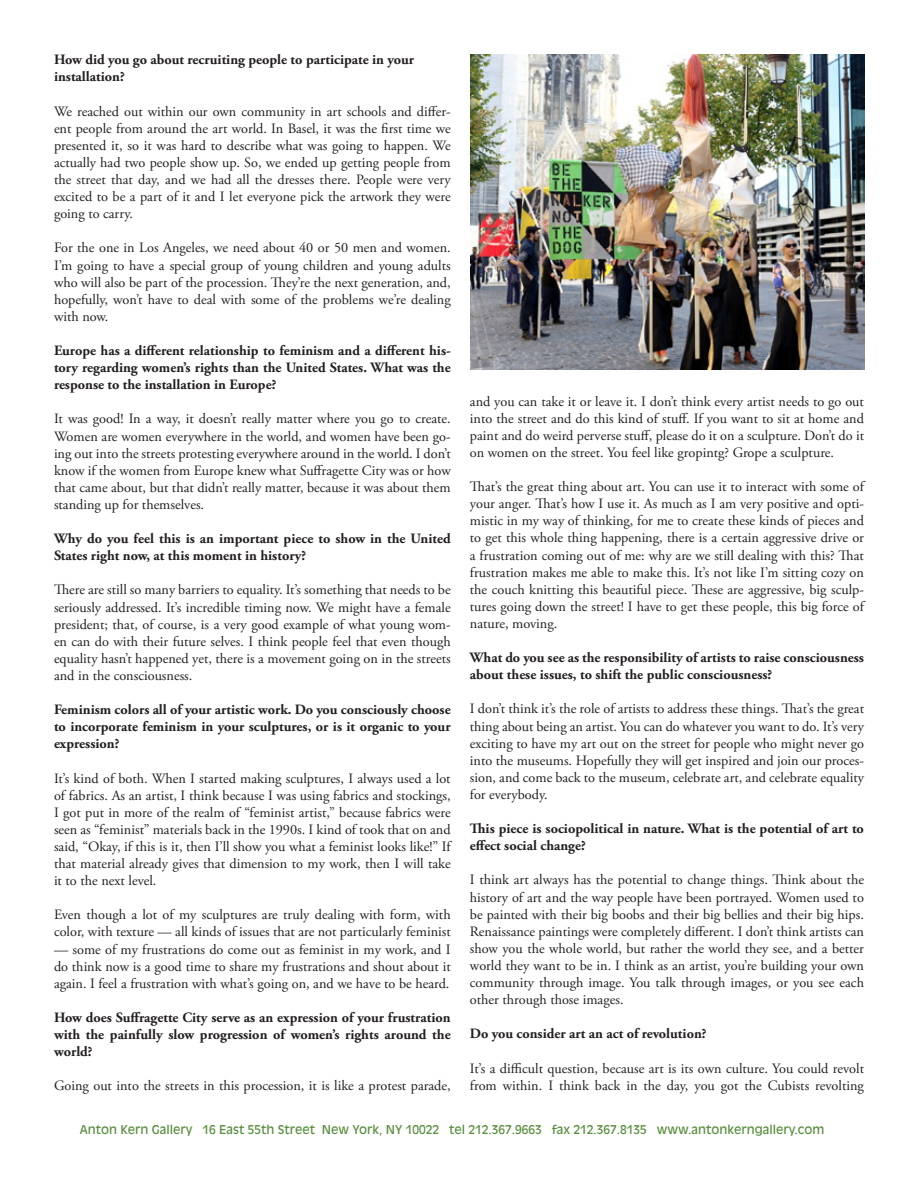
<style>
.page{position:relative;width:918px;height:1188px;background:#fff}
.page>*{position:absolute;margin:0;border:0;box-sizing:border-box;transform-origin:0 0}
.t1{font:14.25px/17.1px "Adobe Garamond Pro";color:#231f20;text-align:justify}
.t2{font:700 14.25px/17.1px "Adobe Garamond Pro";color:#231f20}
.t3{font:12px "Antique Olive";color:#598f3f}
</style>
<div class="page">
<img style="left:470px;top:54px;width:394px;height:316px">
<p class="t2" style="left:54px;top:52px;width:362px">How did you go about recruiting people to participate in your installation?</p>
<p class="t1" style="left:54px;top:103px;width:398px">We reached out within our own community in art schools and differ&shy;ent people from around the art world. In Basel, it was the first time we presented it, so it was hard to describe what was going to happen. We actually had two people show up. So, we ended up getting people from the street that day, and we had all the dresses there. People were very excited to be a part of it and I let everyone pick the artwork they were going to carry.</p>
<p class="t1" style="left:54px;top:240px;width:398px">For the one in Los Angeles, we need about 40 or 50 men and women.<br>I’m going to have a special group of young children and young adults who will also be part of the procession. They’re the next generation, and, hopefully, won’t have to deal with some of the problems we’re dealing with now.</p>
<p class="t2" style="left:54px;top:342px;width:398px;text-align:justify">Europe has a different relationship to feminism and a different his&shy;tory regarding women’s rights than the United States. What was the response to the installation in Europe?</p>
<p class="t1" style="left:54px;top:411px;width:398px">It was good! In a way, it doesn’t really matter where you go to create.<br>Women are women everywhere in the world, and women have been go&shy;ing out into the streets protesting everywhere around in the world. I don’t know if the women from Europe knew what Suffragette City was or how that came about, but that didn’t really matter, because it was about them standing up for themselves.</p>
<p class="t2" style="left:54px;top:530px;width:398px">Why do you feel this is an important piece to show in the United<br>States right now, at this moment in history?</p>
<p class="t1" style="left:54px;top:582px;width:398px">There are still so many barriers to equality. It’s something that needs to be seriously addressed. It’s incredible timing now. We might have a female president; that, of course, is a very good example of what young wom&shy;en can do with their future selves. I think people feel that even though equality hasn’t happened yet, there is a movement going on in the streets and in the consciousness.</p>
<p class="t2" style="left:54px;top:701px;width:398px;text-align:justify">Feminism colors all of your artistic work. Do you consciously choose to incorporate feminism in your sculptures, or is it organic to your expression?</p>
<p class="t1" style="left:54px;top:770px;width:398px">It’s kind of both. When I started making sculptures, I always used a lot of fabrics. As an artist, I think because I was using fabrics and stockings, I got put in more of the realm of “feminist artist,” because fabrics were seen as “feminist” materials back in the 1990s. I kind of took that on and said, “Okay, if this is it, then I’ll show you what a feminist looks like!” If that material already gives that dimension to my work, then I will take it to the next level.</p>
<p class="t1" style="left:54px;top:907px;width:398px">Even though a lot of my sculptures are truly dealing with form, with color, with texture — all kinds of issues that are not particularly feminist</p>
<p class="t1" style="left:54px;top:941px;width:398px">— some of my frustrations do come out as feminist in my work, and I do think now is a good time to share my frustrations and shout about it again. I feel a frustration with what’s going on, and we have to be heard.</p>
<p class="t2" style="left:54px;top:1009px;width:398px;text-align:justify">How does Suffragette City serve as an expression of your frustration with the painfully slow progression of women’s rights around the world?</p>
<p class="t1" style="left:54px;top:1078px;width:398px">Going out into the streets in this procession, it is like a protest parade,</p>
<p class="t1" style="left:470px;top:393px;width:396px">and you can take it or leave it. I don’t think every artist needs to go out into the street and do this kind of stuff. If you want to sit at home and paint and do weird perverse stuff, please do it on a sculpture. Don’t do it on women on the street. You feel like gropintg? Grope a sculpture.</p>
<p class="t1" style="left:470px;top:479px;width:396px">That’s the great thing about art. You can use it to interact with some of your anger. That’s how I use it. As much as I am very positive and opti&shy;mistic in my way of thinking, for me to create these kinds of pieces and to get this whole thing happening, there is a certain aggressive drive or a frustration coming out of me: why are we still dealing with this? That frustration makes me able to make this. It’s not like I’m sitting cozy on the couch knitting this beautiful piece. These are aggressive, big sculp&shy;tures going down the street! I have to get these people, this big force of nature, moving.</p>
<p class="t2" style="left:470px;top:649px;width:396px">What do you see as the responsibility of artists to raise consciousness about these issues, to shift the public consciousness?</p>
<p class="t1" style="left:470px;top:701px;width:396px">I don’t think it’s the role of artists to address these things. That’s the great thing about being an artist. You can do whatever you want to do. It’s very exciting to have my art out on the street for people who might never go into the museums. Hopefully they will get inspired and join our proces&shy;sion, and come back to the museum, celebrate art, and celebrate equality for everybody.</p>
<p class="t2" style="left:470px;top:820px;width:396px">This piece is sociopolitical in nature. What is the potential of art to effect social change?</p>
<p class="t1" style="left:470px;top:872px;width:396px">I think art always has the potential to change things. Think about the history of art and the way people have been portrayed. Women used to be painted with their big boobs and their big bellies and their big hips.<br>Renaissance paintings were completely different. I don’t think artists can show you the whole world, but rather the world they see, and a better world they want to be in. I think as an artist, you’re building your own community through image. You talk through images, or you see each other through those images.</p>
<p class="t2" style="left:470px;top:1026px;width:238px">Do you consider art an act of revolution?</p>
<p class="t1" style="left:470px;top:1060px;width:396px">It’s a difficult question, because art is its own culture. You could revolt from within. I think back in the day, you got the Cubists revolting</p>
<p class="t3" style="left:80px;top:1122px;width:746px">Anton Kern Gallery 16 East 55th Street New York, NY 10022 tel 212.367.9663 fax 212.367.8135 www.antonkerngallery.com</p>
</div>
